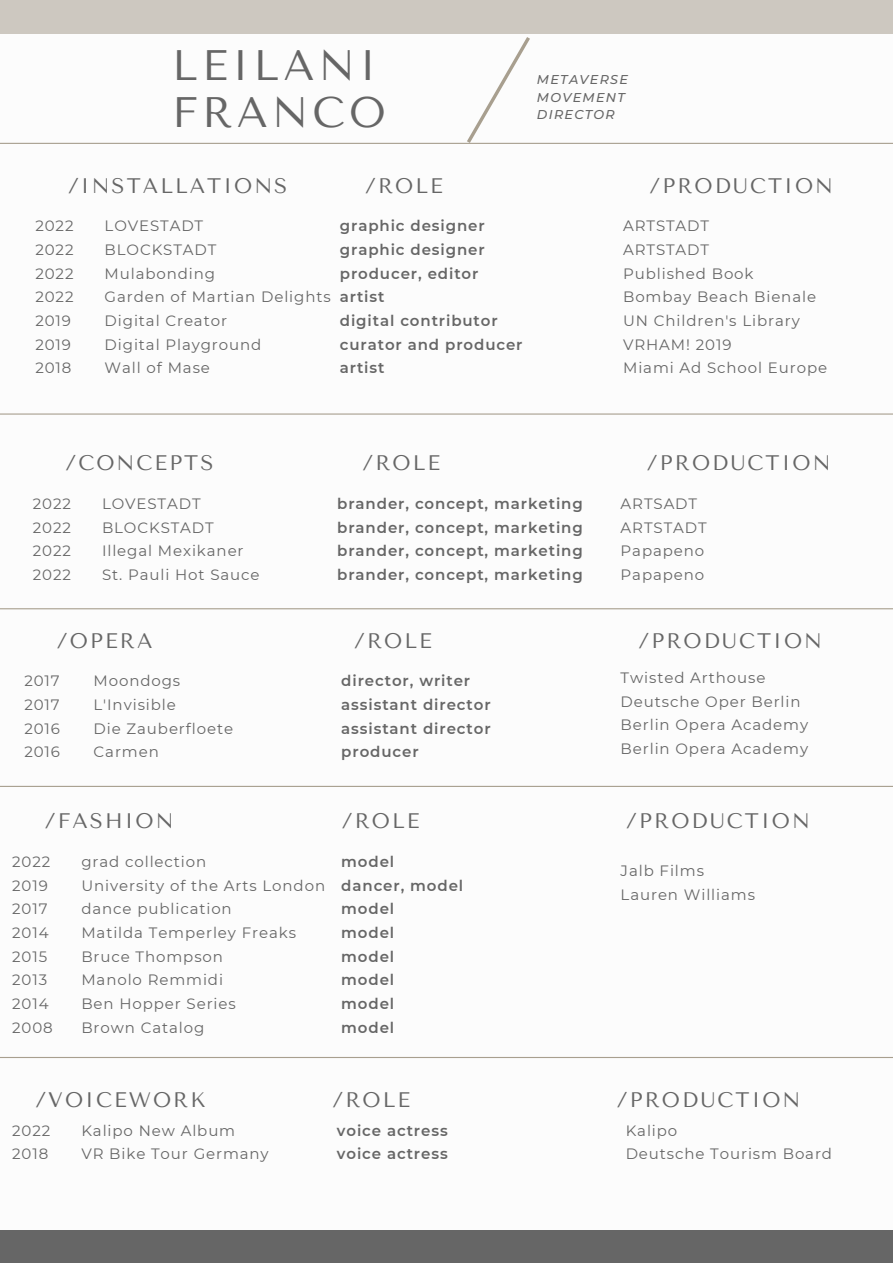
<style>
.page{position:relative;width:893px;height:1264px;background:#fff}
.page>*{position:absolute;margin:0;border:0;box-sizing:border-box;transform-origin:0 0}
.t1{font:42.45px/46.2px "Tenor Sans";letter-spacing:.1em;color:#666}
.t2{font:21px "Tenor Sans";letter-spacing:.1em;color:#666}
.t3{font:15px/23.5px "Montserrat";letter-spacing:.06em;color:#666}
.t4{font:600 15px/23.5px "Montserrat";letter-spacing:.06em;color:#666}
.t5{font:italic 500 12.75px/17.5px "Montserrat";letter-spacing:.1em;color:#666}
</style>
<div class="page">
<hr style="left:0;top:143px;width:892px;height:1px;background:#a89f8f">
<svg style="left:463px;top:33px;width:70px;height:110px"></svg>
<div style="left:0;top:1229px;width:892px;height:33px;background:#666"></div>
<div style="left:0;top:0;width:892px;height:33px;background:#cdc8c0"></div>
<hr style="left:0;top:413px;width:892px;height:1px;background:#a89f8f">
<hr style="left:0;top:608px;width:892px;height:1px;background:#a89f8f">
<hr style="left:0;top:785px;width:892px;height:2px;background:#a89f8f">
<hr style="left:0;top:1056px;width:892px;height:2px;background:#a89f8f">
<h1 class="t1" style="left:172px;top:43px;width:215px">LEILANI<br>FRANCO</h1>
<p class="t5" style="left:537px;top:71px;width:93px">METAVERSE<br>MOVEMENT<br>DIRECTOR</p>
<h2 class="t2" style="left:68px;top:173px;width:221px">/INSTALLATIONS</h2>
<h2 class="t2" style="left:365px;top:173px;width:79px">/ROLE</h2>
<p class="t4" style="left:340px;top:214px;width:184px">graphic designer graphic designer producer, editor artist<br>digital contributor curator and producer artist</p>
<p class="t3" style="left:35px;top:214px;width:40px">2022<br>2022<br>2022<br>2022<br>2019<br>2019<br>2018</p>
<p class="t3" style="left:105px;top:214px;width:228px">LOVESTADT<br>BLOCKSTADT<br>Mulabonding<br>Garden of Martian Delights<br>Digital Creator<br>Digital Playground<br>Wall of Mase</p>
<h2 class="t2" style="left:649px;top:173px;width:185px">/PRODUCTION</h2>
<p class="t3" style="left:623px;top:214px;width:205px">ARTSTADT<br>ARTSTADT<br>Published Book<br>Bombay Beach Bienale<br>UN Children's Library<br>VRHAM! 2019<br>Miami Ad School Europe</p>
<h2 class="t2" style="left:65px;top:451px;width:149px">/CONCEPTS</h2>
<h2 class="t2" style="left:362px;top:451px;width:79px">/ROLE</h2>
<p class="t4" style="left:337px;top:491px;width:247px;text-align:justify">brander, concept, marketing brander, concept, marketing brander, concept, marketing brander, concept, marketing</p>
<p class="t3" style="left:33px;top:491px;width:40px;text-align:justify">2022<br>2022<br>2022<br>2022</p>
<p class="t3" style="left:102px;top:491px;width:159px">LOVESTADT<br>BLOCKSTADT<br>Illegal Mexikaner<br>St. Pauli Hot Sauce</p>
<h2 class="t2" style="left:57px;top:628px;width:97px">/OPERA</h2>
<h2 class="t2" style="left:354px;top:628px;width:79px">/ROLE</h2>
<p class="t4" style="left:341px;top:669px;width:151px">director, writer assistant director assistant director producer</p>
<p class="t3" style="left:94px;top:669px;width:141px">Moondogs<br>L'Invisible<br>Die Zauberfloete<br>Carmen</p>
<p class="t3" style="left:24px;top:669px;width:37px;text-align:justify">2017<br>2017<br>2016<br>2016</p>
<h2 class="t2" style="left:45px;top:809px;width:130px">/FASHION</h2>
<h2 class="t2" style="left:342px;top:809px;width:79px">/ROLE</h2>
<p class="t4" style="left:341px;top:850px;width:123px">model<br>dancer, model model<br>model<br>model<br>model<br>model<br>model</p>
<p class="t3" style="left:81px;top:850px;width:245px">grad collection<br>University of the Arts London dance publication<br>Matilda Temperley Freaks<br>Bruce Thompson<br>Manolo Remmidi<br>Ben Hopper Series<br>Brown Catalog</p>
<p class="t3" style="left:12px;top:850px;width:42px">2022<br>2019<br>2017<br>2014<br>2015<br>2013<br>2014<br>2008</p>
<h2 class="t2" style="left:647px;top:451px;width:185px">/PRODUCTION</h2>
<p class="t3" style="left:620px;top:491px;width:87px">ARTSADT<br>ARTSTADT<br>Papapeno<br>Papapeno</p>
<h2 class="t2" style="left:638px;top:628px;width:185px">/PRODUCTION</h2>
<p class="t3" style="left:620px;top:665px;width:189px">Twisted Arthouse<br>Deutsche Oper Berlin<br>Berlin Opera Academy<br>Berlin Opera Academy</p>
<h2 class="t2" style="left:626px;top:809px;width:185px">/PRODUCTION</h2>
<p class="t3" style="left:620px;top:859px;width:136px">Jalb Films<br>Lauren Williams</p>
<h2 class="t2" style="left:35px;top:1087px;width:172px">/VOICEWORK</h2>
<h2 class="t2" style="left:332px;top:1087px;width:79px">/ROLE</h2>
<h2 class="t2" style="left:617px;top:1087px;width:185px">/PRODUCTION</h2>
<p class="t4" style="left:337px;top:1118px;width:112px">voice actress voice actress</p>
<p class="t3" style="left:81px;top:1118px;width:189px">Kalipo New Album<br>VR Bike Tour Germany</p>
<p class="t3" style="left:625px;top:1118px;width:208px">Kalipo<br>Deutsche Tourism Board</p>
<p class="t3" style="left:12px;top:1118px;width:40px">2022<br>2018</p>
</div>
